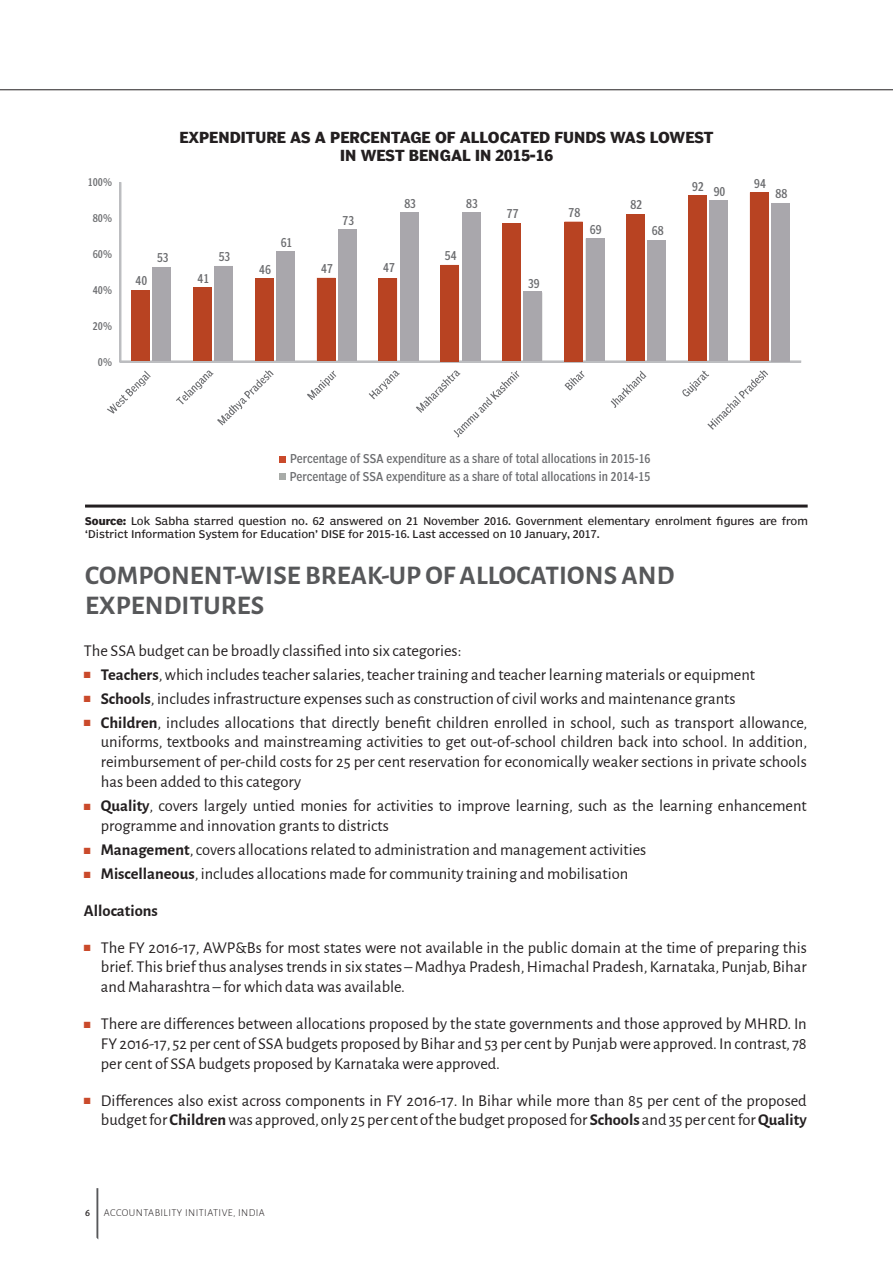
<style>
.page{position:relative;width:893px;height:1263px;background:#fff}
.page>*{position:absolute;margin:0;border:0;box-sizing:border-box;transform-origin:0 0}
.t1{font:700 27px/30px "Alegreya Sans";letter-spacing:.005em;color:#57585a}
.t2{font:16.5px/19.8px "Alegreya Sans";color:#231f20;text-align:justify}
.t3{font:700 16.5px "Alegreya Sans";color:#231f20}
.t4{font:700 15px "Poynter Agate One";color:#231f20}
.t5{font:12px "Poynter Agate One Comp";color:#6c6d70}
.t6{font:10.5px/12.6px "Poynter Agate One";color:#231f20}
.t7{font:300 10.5px "Alegreya Sans";letter-spacing:.04em;color:#231f20}
.t8{font:10.5px "Poynter Agate One Comp";color:#6c6d70}
.t9{font:500 10.5px "Alegreya Sans";color:#231f20}
.s1{font-weight:700}
.s2{color:#ca4a2b}
</style>
<div class="page">
<hr style="left:0;top:89px;width:893px;height:1px;background:#231f20">
<svg style="left:96px;top:1188px;width:2px;height:51px"></svg>
<hr style="left:85px;top:504px;width:723px;height:3px;background:#231f20">
<svg style="left:171px;top:201px;width:600px;height:160px"></svg>
<div style="left:280px;top:473px;width:6px;height:7px;background:#a8aba8"></div>
<div style="left:280px;top:456px;width:6px;height:7px;background:#ca4a2b"></div>
<div style="left:120px;top:183px;width:1px;height:179px;border:1px solid #bcbdc0"></div>
<div style="left:120px;top:361px;width:681px;height:1px;border:1px solid #bcbdc0"></div>
<svg style="left:107px;top:371px;width:44px;height:43px"></svg>
<svg style="left:176px;top:371px;width:98px;height:54px"></svg>
<svg style="left:307px;top:371px;width:29px;height:29px"></svg>
<svg style="left:369px;top:371px;width:31px;height:28px"></svg>
<svg style="left:416px;top:371px;width:103px;height:66px"></svg>
<svg style="left:564px;top:371px;width:21px;height:20px"></svg>
<svg style="left:611px;top:371px;width:35px;height:37px"></svg>
<svg style="left:682px;top:371px;width:86px;height:59px"></svg>
<div style="left:750px;top:193px;width:18px;height:168px;background:#b84322"></div>
<div style="left:688px;top:195px;width:18px;height:166px;background:#b84322"></div>
<div style="left:626px;top:214px;width:18px;height:147px;background:#b84322"></div>
<div style="left:564px;top:222px;width:19px;height:139px;background:#b84322"></div>
<div style="left:503px;top:223px;width:18px;height:138px;background:#b84322"></div>
<div style="left:441px;top:265px;width:18px;height:96px;background:#b84322"></div>
<div style="left:379px;top:278px;width:18px;height:83px;background:#b84322"></div>
<div style="left:317px;top:278px;width:18px;height:83px;background:#b84322"></div>
<div style="left:255px;top:279px;width:18px;height:82px;background:#b84322"></div>
<div style="left:193px;top:288px;width:18px;height:73px;background:#b84322"></div>
<div style="left:131px;top:290px;width:19px;height:71px;background:#b84322"></div>
<div style="left:771px;top:203px;width:19px;height:158px;background:#a9a7ac"></div>
<div style="left:709px;top:201px;width:19px;height:160px;background:#a9a7ac"></div>
<div style="left:648px;top:240px;width:18px;height:121px;background:#a9a7ac"></div>
<div style="left:586px;top:239px;width:18px;height:122px;background:#a9a7ac"></div>
<div style="left:524px;top:292px;width:18px;height:69px;background:#a9a7ac"></div>
<div style="left:462px;top:212px;width:18px;height:149px;background:#a9a7ac"></div>
<div style="left:400px;top:212px;width:18px;height:149px;background:#a9a7ac"></div>
<div style="left:338px;top:230px;width:19px;height:131px;background:#a9a7ac"></div>
<div style="left:276px;top:252px;width:19px;height:109px;background:#a9a7ac"></div>
<div style="left:215px;top:266px;width:18px;height:95px;background:#a9a7ac"></div>
<div style="left:153px;top:267px;width:18px;height:94px;background:#a9a7ac"></div>
<hr style="left:373px;top:274px;width:25px;height:4px;background:#fff">
<p class="t8" style="left:88px;top:176px;width:26px">100%</p>
<p class="t8" style="left:93px;top:212px;width:21px">80%</p>
<p class="t8" style="left:93px;top:248px;width:21px">60%</p>
<p class="t8" style="left:93px;top:284px;width:21px">40%</p>
<p class="t8" style="left:93px;top:319px;width:21px">20%</p>
<p class="t8" style="left:98px;top:355px;width:16px">0%</p>
<p class="t4" style="left:179px;top:128px;width:536px">EXPENDITURE AS A PERCENTAGE OF ALLOCATED FUNDS WAS LOWEST</p>
<p class="t4" style="left:340px;top:146px;width:214px">IN WEST BENGAL IN 2015-16</p>
<p class="t5" style="left:157px;top:250px;width:13px">53</p>
<p class="t5" style="left:219px;top:249px;width:13px">53</p>
<p class="t5" style="left:136px;top:273px;width:13px">40</p>
<p class="t5" style="left:197px;top:271px;width:13px">41</p>
<p class="t5" style="left:281px;top:235px;width:13px">61</p>
<p class="t5" style="left:342px;top:213px;width:13px">73</p>
<p class="t5" style="left:259px;top:262px;width:13px">46</p>
<p class="t5" style="left:321px;top:261px;width:13px">47</p>
<p class="t5" style="left:383px;top:260px;width:13px">47</p>
<p class="t5" style="left:404px;top:197px;width:13px">83</p>
<p class="t5" style="left:466px;top:196px;width:13px">83</p>
<p class="t5" style="left:445px;top:248px;width:13px">54</p>
<p class="t5" style="left:507px;top:206px;width:13px">77</p>
<p class="t5" style="left:569px;top:205px;width:13px">78</p>
<p class="t5" style="left:630px;top:197px;width:13px">82</p>
<p class="t5" style="left:590px;top:222px;width:13px">69</p>
<p class="t5" style="left:652px;top:224px;width:13px">68</p>
<p class="t5" style="left:528px;top:276px;width:13px">39</p>
<p class="t5" style="left:692px;top:179px;width:13px">92</p>
<p class="t5" style="left:754px;top:176px;width:13px">94</p>
<p class="t5" style="left:714px;top:184px;width:13px">90</p>
<p class="t5" style="left:775px;top:186px;width:13px">88</p>
<p class="t5" style="left:290px;top:452px;width:362px">Percentage of SSA expenditure as a share of total allocations in 2015-16</p>
<p class="t5" style="left:290px;top:469px;width:362px">Percentage of SSA expenditure as a share of total allocations in 2014-15</p>
<p class="t6" style="left:85px;top:515px;width:724px"><span class="s1">Source:</span> Lok Sabha starred question no. 62 answered on 21 November 2016. Government elementary enrolment figures are from ‘District Information System for Education’ DISE for 2015-16. Last accessed on 10 January, 2017.</p>
<p class="t1" style="left:85px;top:558px;width:591px">COMPONENT-WISE BREAK-UP OF ALLOCATIONS AND<br>EXPENDITURES</p>
<p class="t2" style="left:84px;top:639px;width:379px">The SSA budget can be broadly classified into six categories:</p>
<p class="t2" style="left:84px;top:664px;width:673px"><span class="s2">■</span> <span class="s1">Teachers</span>, which includes teacher salaries, teacher training and teacher learning materials or equipment</p>
<p class="t2" style="left:84px;top:688px;width:653px"><span class="s2">■</span> <span class="s1">Schools</span>, includes infrastructure expenses such as construction of civil works and maintenance grants</p>
<p class="t2" style="left:101px;top:712px;width:708px;text-indent:-17px"><span class="s2">■</span> <span class="s1">Children</span>, includes allocations that directly benefit children enrolled in school, such as transport allowance, uniforms, textbooks and mainstreaming activities to get out-of-school children back into school. In addition, reimbursement of per-child costs for 25 per cent reservation for economically weaker sections in private schools has been added to this category</p>
<p class="t2" style="left:101px;top:795px;width:707px;text-indent:-17px"><span class="s2">■</span> <span class="s1">Quality</span>, covers largely untied monies for activities to improve learning, such as the learning enhancement programme and innovation grants to districts</p>
<p class="t2" style="left:84px;top:839px;width:564px"><span class="s2">■</span> <span class="s1">Management</span>,covers allocations related to administration and management activities</p>
<p class="t2" style="left:84px;top:863px;width:546px"><span class="s2">■</span> <span class="s1">Miscellaneous</span>, includes allocations made for community training and mobilisation</p>
<p class="t3" style="left:84px;top:898px;width:76px">Allocations</p>
<p class="t2" style="left:101px;top:937px;width:707px;text-indent:-17px"><span class="s2">■</span> The FY 2016-17, AWP&amp;Bs for most states were not available in the public domain at the time of preparing this brief. This brief thus analyses trends in six states – Madhya Pradesh, Himachal Pradesh, Karnataka, Punjab, Bihar and Maharashtra – for which data was available.</p>
<p class="t2" style="left:101px;top:1013px;width:707px;text-indent:-17px"><span class="s2">■</span> There are differences between allocations proposed by the state governments and those approved by MHRD. In FY 2016-17, 52 per cent of SSA budgets proposed by Bihar and 53 per cent by Punjab were approved. In contrast, 78 per cent of SSA budgets proposed by Karnataka were approved.</p>
<p class="t2" style="left:84px;top:1089px;width:724px;text-align:right"><span class="s2">■</span> Differences also exist across components in FY 2016-17. In Bihar while more than 85 per cent of the proposed budget for <span class="s1">Children</span> was approved, only 25 per cent of the budget proposed for <span class="s1">Schools</span> and 35 per cent for <span class="s1">Quality</span></p>
<p class="t9" style="left:85px;top:1205px;width:6px">6</p>
<p class="t7" style="left:104px;top:1206px;width:162px">ACCOUNTABILITY INITIATIVE, INDIA</p>
</div>
